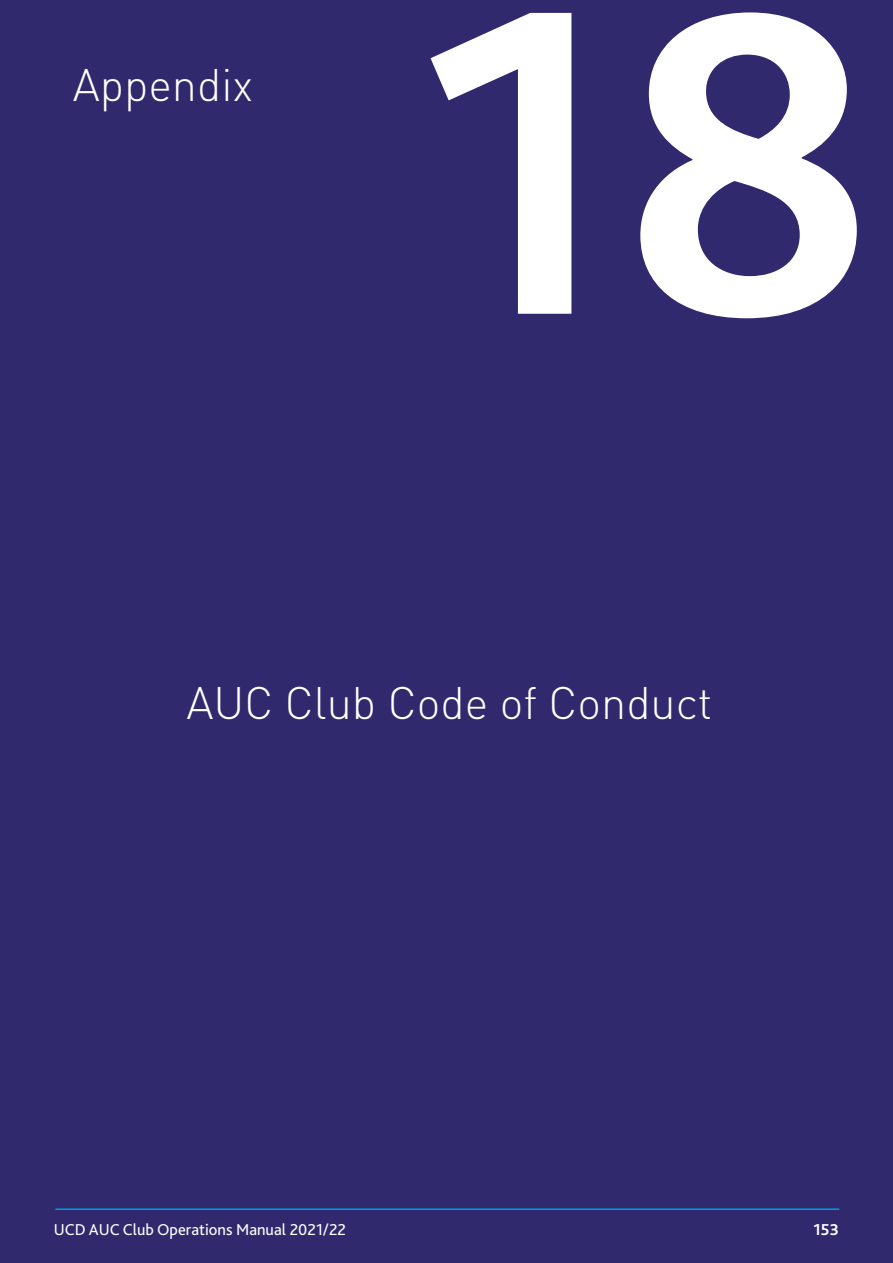
<style>
.page{position:relative;width:893px;height:1263px;background:#31296d}
.page>*{position:absolute;margin:0;border:0;box-sizing:border-box;transform-origin:0 0}
.Body{font:700 453px "Bliss 2";color:#fff}
.Paragraph_Style_2{font:300 45px "DIN Pro";color:#fff}
.t1{font:16.5px "Bliss 2";color:#fff}
.t2{font:700 16.5px "Bliss 2";color:#fff}
</style>
<div class="page">
<hr style="left:55px;top:1209px;width:784px;height:1px;background:#00a1e4">
<h2 class="Paragraph_Style_2" style="left:73px;top:54px;width:182px">Appendix</h2>
<p class="Body" style="left:417px;top:-118px;width:463px">18</p>
<p class="Paragraph_Style_2" style="left:186px;top:672px;width:528px">AUC Club Code of Conduct</p>
<p class="t1" style="left:54px;top:1219px;width:294px">UCD AUC Club Operations Manual 2021/22</p>
<p class="t2" style="left:814px;top:1219px;width:27px">153</p>
</div>
